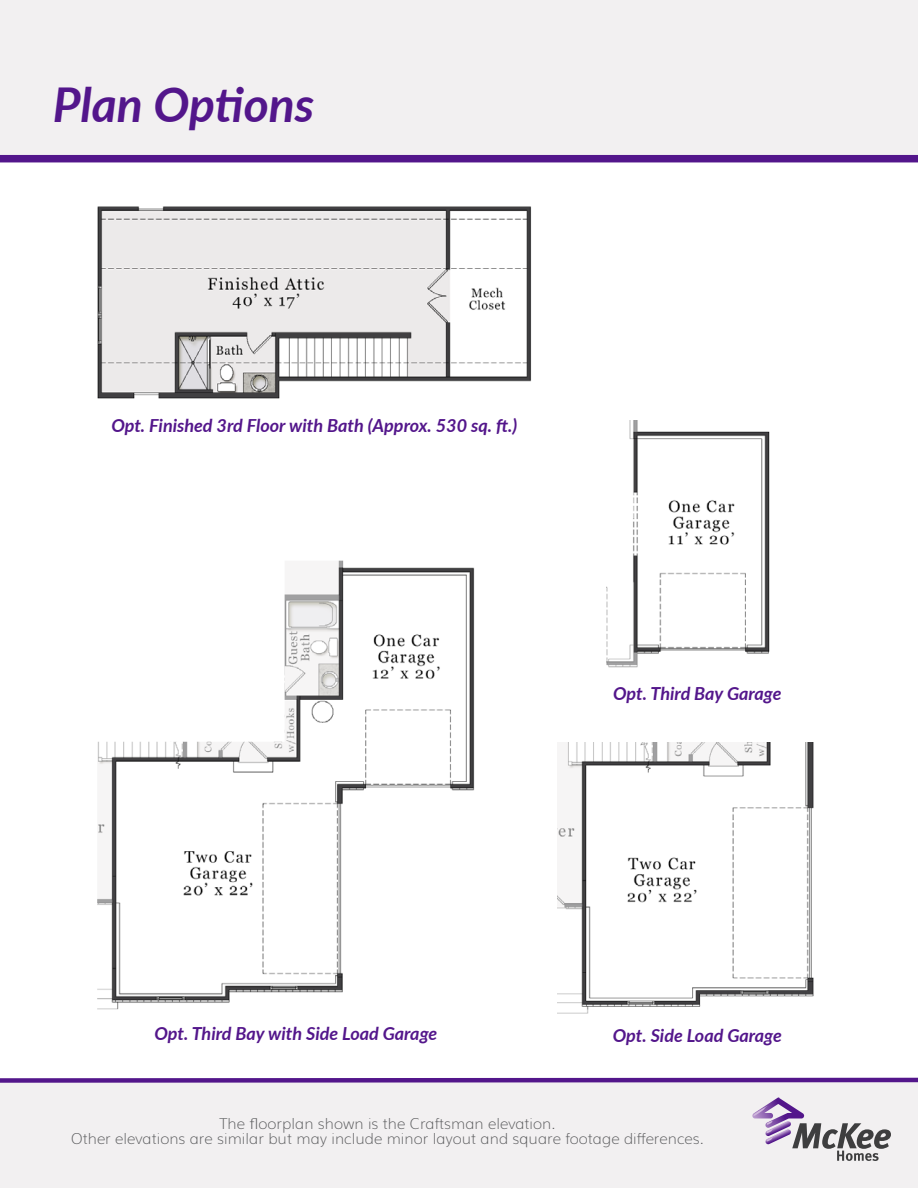
<style>
.page{position:relative;width:918px;height:1188px;background:#fff}
.page>*{position:absolute;margin:0;border:0;box-sizing:border-box;transform-origin:0 0}
.t1{font:italic 700 48px "Lato";color:#53168b}
.t2{font:italic 700 18px "Lato";color:#53168b}
.Disclaimer{font:200 15px "Muli";color:#57585a}
</style>
<div class="page">
<div style="left:0;top:0;width:918px;height:156px;background:#f2f0f1"></div>
<div style="left:0;top:1081px;width:918px;height:107px;background:#f2f0f1"></div>
<div style="left:0;top:155px;width:918px;height:7px;background:#53168b"></div>
<svg style="left:0;top:1077px;width:918px;height:6px;background:#7c4ea6"></svg>
<svg style="left:752px;top:1097px;width:139px;height:64px"></svg>
<img style="left:97px;top:206px;width:435px;height:193px">
<img style="left:557px;top:742px;width:257px;height:272px">
<img style="left:97px;top:561px;width:378px;height:449px">
<img style="left:606px;top:421px;width:164px;height:247px">
<h1 class="t1" style="left:53px;top:69px;width:263px">Plan Options</h1>
<p class="t2" style="left:111px;top:412px;width:407px">Opt. Finished 3rd Floor with Bath (Approx. 530 sq. ft.)</p>
<p class="t2" style="left:613px;top:681px;width:170px">Opt. Third Bay Garage</p>
<p class="t2" style="left:154px;top:1021px;width:284px">Opt. Third Bay with Side Load Garage</p>
<p class="t2" style="left:613px;top:1022px;width:170px">Opt. Side Load Garage</p>
<p class="Disclaimer" style="left:220px;top:1112px;width:337px">The floorplan shown is the Craftsman elevation.</p>
<p class="Disclaimer" style="left:71px;top:1127px;width:634px">Other elevations are similar but may include minor layout and square footage differences.</p>
</div>
